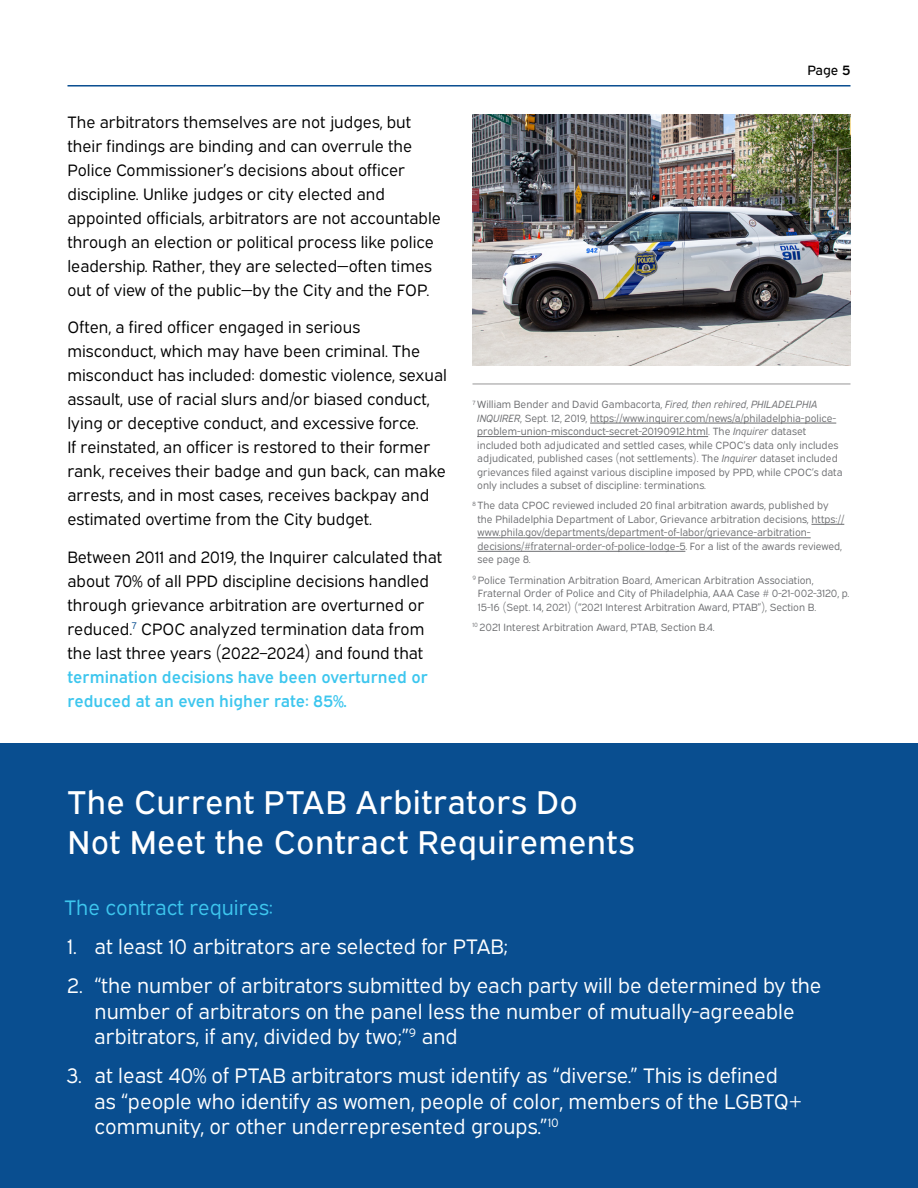
<style>
.page{position:relative;width:918px;height:1188px;background:#fff}
.page>*{position:absolute;margin:0;border:0;box-sizing:border-box;transform-origin:0 0}
.t1{font:33px/39.6px "Expressway Rg";letter-spacing:.01em;color:#fff}
.t2{font:21px/25.5px "Expressway Bk";color:#fff}
.t3{font:21px "Expressway Bk";color:#3dc6ee}
.t4{font:16.5px/24px "Expressway Bk";color:#000}
.t5{font:16.5px/24px "Expressway Sb";color:#3dc6ee}
.t6{font:13.5px "Expressway Rg";color:#000}
.t7{font:10.5px/13.5px "Expressway Bk";color:#6d6e71}
.s1{font-family:"Expressway Sb"}
.s2{font-style:italic}
</style>
<div class="page">
<div style="left:0;top:743px;width:918px;height:445px;background:#094e90"></div>
<hr style="left:68px;top:85px;width:782px;height:2px;background:#094e90">
<hr style="left:590px;top:423px;width:246px;height:1px;background:#6d6e71">
<hr style="left:477px;top:436px;width:231px;height:1px;background:#6d6e71">
<hr style="left:811px;top:524px;width:33px;height:1px;background:#6d6e71">
<hr style="left:477px;top:538px;width:334px;height:1px;background:#6d6e71">
<hr style="left:477px;top:551px;width:208px;height:1px;background:#6d6e71">
<hr style="left:472px;top:383px;width:378px;height:2px;background:#a2a1a2">
<img style="left:472px;top:115px;width:378px;height:250px">
<p class="t4" style="left:68px;top:108px;width:375px">The arbitrators themselves are not judges, but their findings are binding and can overrule the Police Commissioner’s decisions about officer discipline. Unlike judges or city elected and appointed officials, arbitrators are not accountable through an election or political process like police leadership. Rather, they are selected—often times out of view of the public—by the City and the FOP.</p>
<p class="t4" style="left:68px;top:314px;width:381px">Often, a fired officer engaged in serious misconduct, which may have been criminal. The misconduct has included: domestic violence, sexual assault, use of racial slurs and/or biased conduct, lying or deceptive conduct, and excessive force.<br>If reinstated, an officer is restored to their former rank, receives their badge and gun back, can make arrests, and in most cases, receives backpay and estimated overtime from the City budget.</p>
<p class="t4" style="left:67px;top:543px;width:376px">Between 2011 and 2019, the Inquirer calculated that about 70% of all PPD discipline decisions handled through grievance arbitration are overturned or reduced.<sup>7</sup> CPOC analyzed termination data from the last three years (2022–2024) and found that</p>
<h3 class="t5" style="left:67px;top:663px;width:362px">termination decisions have been overturned or reduced at an even higher rate: 85%.</h3>
<p class="t6" style="left:807px;top:60px;width:45px">Page <span class="s1">5</span></p>
<p class="t7" style="left:477px;top:397px;width:367px;text-indent:-5px"><sup>7</sup> William Bender and David Gambacorta, <span class="s2">Fired, then rehired</span>, <span class="s2">PHILADELPHIA INQUIRER</span>, Sept. 12, 2019, https://www.inquirer.com/news/a/philadelphia-police&shy;problem-union-misconduct-secret-20190912.html. The <span class="s2">Inquirer</span> dataset included both adjudicated and settled cases, while CPOC’s data only includes adjudicated, published cases (not settlements). The <span class="s2">Inquirer</span> dataset included grievances filed against various discipline imposed by PPD, while CPOC’s data only includes a subset of discipline: terminations.</p>
<p class="t7" style="left:477px;top:498px;width:368px;text-indent:-5px"><sup>8</sup> The data CPOC reviewed included 20 final arbitration awards, published by the Philadelphia Department of Labor, Grievance arbitration decisions, https:// www.phila.gov/departments/department-of-labor/grievance-arbitration&shy;decisions/#fraternal-order-of-police-lodge-5. For a list of the awards reviewed, see page 8.</p>
<p class="t7" style="left:478px;top:572px;width:373px;text-indent:-5px"><sup>9</sup> Police Termination Arbitration Board, American Arbitration Association,<br>Fraternal Order of Police and City of Philadelphia, AAA Case # 0-21-002-3120, p.<br>15-16 (Sept. 14, 2021) (“2021 Interest Arbitration Award, PTAB”), Section B.</p>
<p class="t7" style="left:473px;top:619px;width:244px"><sup>10</sup> 2021 Interest Arbitration Award, PTAB, Section B.4.</p>
<h1 class="t1" style="left:68px;top:779px;width:568px">The Current PTAB Arbitrators Do<br>Not Meet the Contract Requirements</h1>
<h2 class="t3" style="left:64px;top:891px;width:210px">The contract requires:</h2>
<h2 class="t2" style="left:67px;top:932px;width:443px">1. at least 10 arbitrators are selected for PTAB;</h2>
<h2 class="t2" style="left:94px;top:971px;width:729px;text-indent:-27px">2. “the number of arbitrators submitted by each party will be determined by the number of arbitrators on the panel less the number of mutually-agreeable arbitrators, if any, divided by two;”<sup>9</sup> and</h2>
<h2 class="t2" style="left:94px;top:1061px;width:709px;text-indent:-28px">3. at least 40% of PTAB arbitrators must identify as “diverse.” This is defined as “people who identify as women, people of color, members of the LGBTQ+ community, or other underrepresented groups.”<sup>10</sup></h2>
</div>
